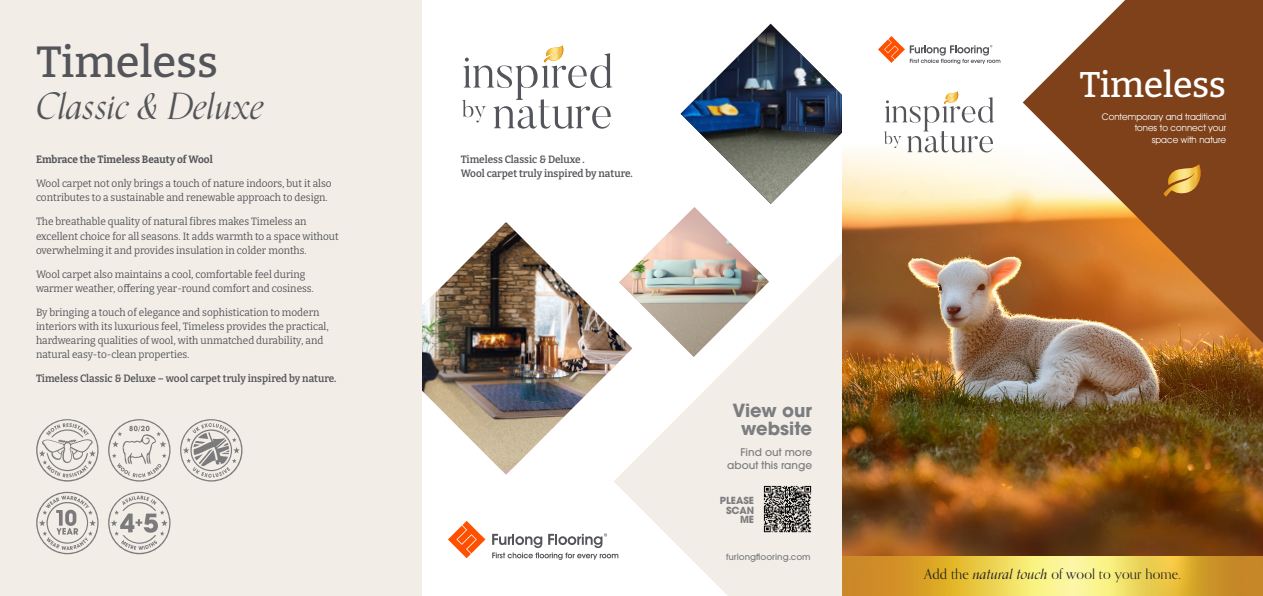
<style>
.page{position:relative;width:1263px;height:596px;background:#fff}
.page>*{position:absolute;margin:0;border:0;box-sizing:border-box;transform-origin:0 0}
.t1{font:500 43.6px "Bitter";color:#54555a}
.t2{font:italic 36.3px "Orpheus Pro";color:#54555a}
.t3{font:500 35.7px "Bitter";letter-spacing:-.01em;color:#fff}
.t4{font:700 18px/18px "ITC Avant Garde Pro";color:#7c7d80;text-align:center}
.t5{font:14px "Orpheus Pro";letter-spacing:.01em;color:#221e1f}
.t6{font:10.6px/14.1px "Bitter";color:#54555a;scale:.95 1}
.t7{font:600 10.6px/14.1px "Bitter";color:#54555a;scale:.95 1}
.t8{font:700 10.6px "Bitter";color:#54555a;scale:.95 1}
.t9{font:500 10.5px/12.4px "ITC Avant Garde Pro";color:#7c7d80;text-align:right}
.t10{font:700 9.7px/9.7px "ITC Avant Garde Pro";color:#7c7d80;text-align:right}
.t11{font:9.3px/11.3px "Avant Garde IT Cby BT";color:#fff;text-align:right}
.t12{font:500 8.7px "ITC Avant Garde Pro";color:#7c7d80}
.s1{font-style:italic}
</style>
<div class="page">
<img style="left:681px;top:24px;width:161px;height:166px">
<svg style="left:614px;top:190px;width:228px;height:405px;fill:#f2ede6"></svg>
<img style="left:842px;top:60px;width:421px;height:496px">
<img style="left:421px;top:222px;width:211px;height:246px">
<img style="left:763px;top:484px;width:49px;height:49px">
<svg style="left:1023px;top:0;width:240px;height:343px;background:#a66e42"></svg>
<img style="left:1163px;top:164px;width:38px;height:32px">
<img style="left:842px;top:556px;width:421px;height:39px">
<svg style="left:884px;top:91px;width:110px;height:61px"></svg>
<img style="left:944px;top:91px;width:14px;height:13px">
<svg style="left:462px;top:53px;width:150px;height:76px"></svg>
<img style="left:544px;top:45px;width:20px;height:17px">
<svg style="left:878px;top:36px;width:122px;height:28px"></svg>
<svg style="left:448px;top:521px;width:37px;height:37px"></svg>
<svg style="left:492px;top:533px;width:126px;height:26px"></svg>
<div style="left:0;top:0;width:421px;height:595px;background:#f2ede6"></div>
<img style="left:619px;top:208px;width:150px;height:148px">
<svg style="left:36px;top:419px;width:63px;height:62px"></svg>
<svg style="left:36px;top:491px;width:63px;height:63px"></svg>
<svg style="left:108px;top:419px;width:63px;height:62px"></svg>
<svg style="left:108px;top:491px;width:63px;height:63px"></svg>
<svg style="left:180px;top:419px;width:62px;height:62px"></svg>
<p class="t1" style="left:36px;top:29px;width:183px">Timeless</p>
<p class="t2" style="left:36px;top:77px;width:229px">Classic &amp; Deluxe</p>
<p class="t8" style="left:36px;top:151px;width:188px">Embrace the Timeless Beauty of Wool</p>
<p class="t6" style="left:36px;top:176px;width:313px">Wool carpet not only brings a touch of nature indoors, but it also contributes to a sustainable and renewable approach to design.</p>
<p class="t6" style="left:36px;top:214px;width:320px">The breathable quality of natural fibres makes Timeless an excellent choice for all seasons. It adds warmth to a space without overwhelming it and provides insulation in colder months.</p>
<p class="t6" style="left:36px;top:266px;width:294px">Wool carpet also maintains a cool, comfortable feel during warmer weather, offering year-round comfort and cosiness.</p>
<p class="t6" style="left:36px;top:304px;width:310px">By bringing a touch of elegance and sophistication to modern interiors with its luxurious feel, Timeless provides the practical, hardwearing qualities of wool, with unmatched durability, and natural easy-to-clean properties.</p>
<p class="t7" style="left:36px;top:370px;width:318px">Timeless Classic &amp; Deluxe – wool carpet truly inspired by nature.</p>
<p class="t7" style="left:461px;top:152px;width:183px">Timeless Classic &amp; Deluxe .<br>Wool carpet truly inspired by nature.</p>
<p class="t4" style="left:732px;top:401px;width:81px">View our website</p>
<p class="t9" style="left:727px;top:446px;width:86px">Find out more about this range</p>
<p class="t10" style="left:720px;top:495px;width:36px">PLEASE<br>SCAN<br>ME</p>
<p class="t12" style="left:726px;top:550px;width:86px">furlongflooring.com</p>
<p class="t3" style="left:1079px;top:58px;width:148px">Timeless</p>
<p class="t11" style="left:1102px;top:111px;width:126px">Contemporary and traditional tones to connect your<br>space with nature</p>
<p class="t5" style="left:924px;top:564px;width:258px">Add the <span class="s1">natural touch</span> of wool to your home.</p>
</div>
